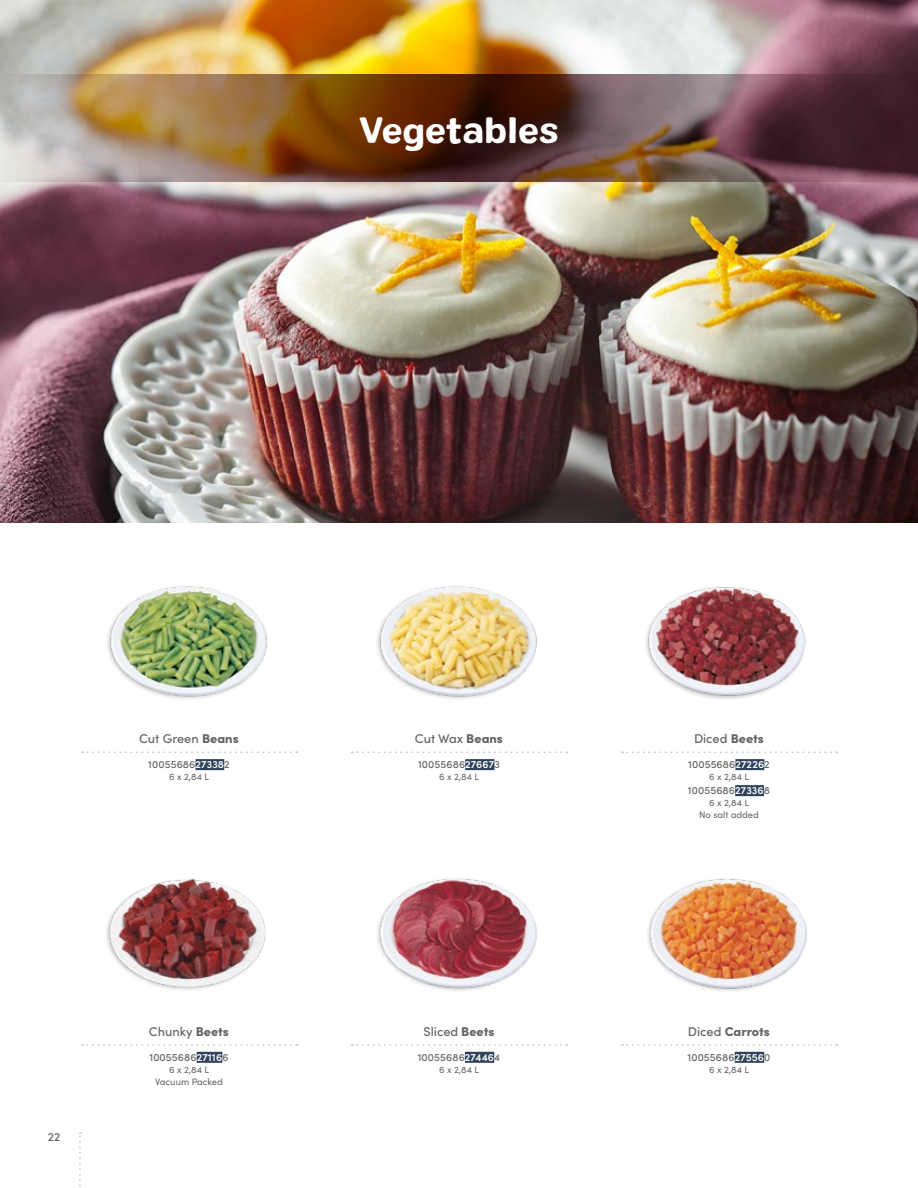
<style>
.page{position:relative;width:918px;height:1188px;background:#fff}
.page>*{position:absolute;margin:0;border:0;box-sizing:border-box;transform-origin:0 0}
.t1{font:36px "Colby St Bld";letter-spacing:-.01em;color:#fff}
.t2{font:500 12.75px "Sofia Pro";color:#636466}
.t3{font:900 12.75px "Sofia Pro";letter-spacing:-.005em;color:#636466}
.t4{font:500 12px "Sofia Pro";color:#636466}
.t5{font:500 10.5px "Sofia Pro";letter-spacing:.01em;color:#636466}
.t6{font:9.3px/12.1px "Sofia Pro";color:#636466;text-align:center}
.s1{font-weight:900}
.s2{font-weight:600;color:#fff}
.s3{font-weight:500}
</style>
<div class="page">
<svg style="left:79px;top:1132px;width:2px;height:54px"></svg>
<img style="left:0;top:0;width:918px;height:523px">
<img style="left:0;top:74px;width:918px;height:108px">
<img style="left:107px;top:586px;width:160px;height:113px">
<svg style="left:82px;top:751px;width:215px;height:2px"></svg>
<div style="left:196px;top:759px;width:28px;height:11px;background:#2f415b"></div>
<svg style="left:82px;top:1044px;width:215px;height:2px"></svg>
<div style="left:197px;top:1052px;width:25px;height:11px;background:#2f415b"></div>
<img style="left:377px;top:586px;width:160px;height:113px">
<svg style="left:352px;top:751px;width:215px;height:2px"></svg>
<div style="left:465px;top:759px;width:29px;height:11px;background:#2f415b"></div>
<img style="left:377px;top:878px;width:160px;height:113px">
<svg style="left:352px;top:1044px;width:215px;height:2px"></svg>
<div style="left:465px;top:1052px;width:29px;height:11px;background:#2f415b"></div>
<img style="left:646px;top:587px;width:160px;height:112px">
<svg style="left:622px;top:751px;width:215px;height:2px"></svg>
<div style="left:735px;top:759px;width:29px;height:11px;background:#2f415b"></div>
<div style="left:735px;top:785px;width:29px;height:11px;background:#2f415b"></div>
<img style="left:647px;top:879px;width:161px;height:112px">
<svg style="left:622px;top:1044px;width:215px;height:2px"></svg>
<div style="left:735px;top:1052px;width:29px;height:11px;background:#2f415b"></div>
<img style="left:107px;top:878px;width:159px;height:112px">
<h1 class="t1" style="left:359px;top:106px;width:201px">Vegetables</h1>
<p class="t2" style="left:139px;top:729px;width:101px">Cut Green <span class="s1">Beans</span></p>
<p class="t5" style="left:148px;top:757px;width:83px">10055686<span class="s2">27338</span>2</p>
<p class="t6" style="left:169px;top:770px;width:41px">6 x 2,84 L</p>
<p class="t4" style="left:48px;top:1128px;width:14px">22</p>
<p class="t2" style="left:149px;top:1022px;width:82px">Chunky <span class="s1">Beets</span></p>
<p class="t5" style="left:149px;top:1049px;width:81px">10055686<span class="s2">27116</span>6</p>
<p class="t6" style="left:155px;top:1063px;width:69px">6 x 2,84 L<br>Vacuum Packed</p>
<p class="t2" style="left:415px;top:729px;width:90px">Cut Wax <span class="s1">Beans</span></p>
<p class="t5" style="left:418px;top:757px;width:83px">10055686<span class="s2">27667</span>3</p>
<p class="t6" style="left:439px;top:770px;width:41px">6 x 2,84 L</p>
<p class="t2" style="left:423px;top:1022px;width:73px">Sliced <span class="s1">Beets</span></p>
<p class="t5" style="left:418px;top:1049px;width:84px">10055686<span class="s2">27446</span>4</p>
<p class="t6" style="left:439px;top:1063px;width:41px">6 x 2,84 L</p>
<p class="t2" style="left:694px;top:729px;width:71px">Diced <span class="s1">Beets</span></p>
<p class="t5" style="left:688px;top:757px;width:83px">10055686<span class="s2">27226</span>2</p>
<p class="t6" style="left:709px;top:770px;width:41px">6 x 2,84 L</p>
<p class="t5" style="left:688px;top:783px;width:84px">10055686<span class="s2">27336</span>8</p>
<p class="t6" style="left:699px;top:796px;width:61px">6 x 2,84 L<br>No salt added</p>
<p class="t3" style="left:688px;top:1021px;width:84px"><span class="s3">Diced</span> Carrots</p>
<p class="t5" style="left:688px;top:1049px;width:84px">10055686<span class="s2">27556</span>0</p>
<p class="t6" style="left:709px;top:1063px;width:41px">6 x 2,84 L</p>
</div>
